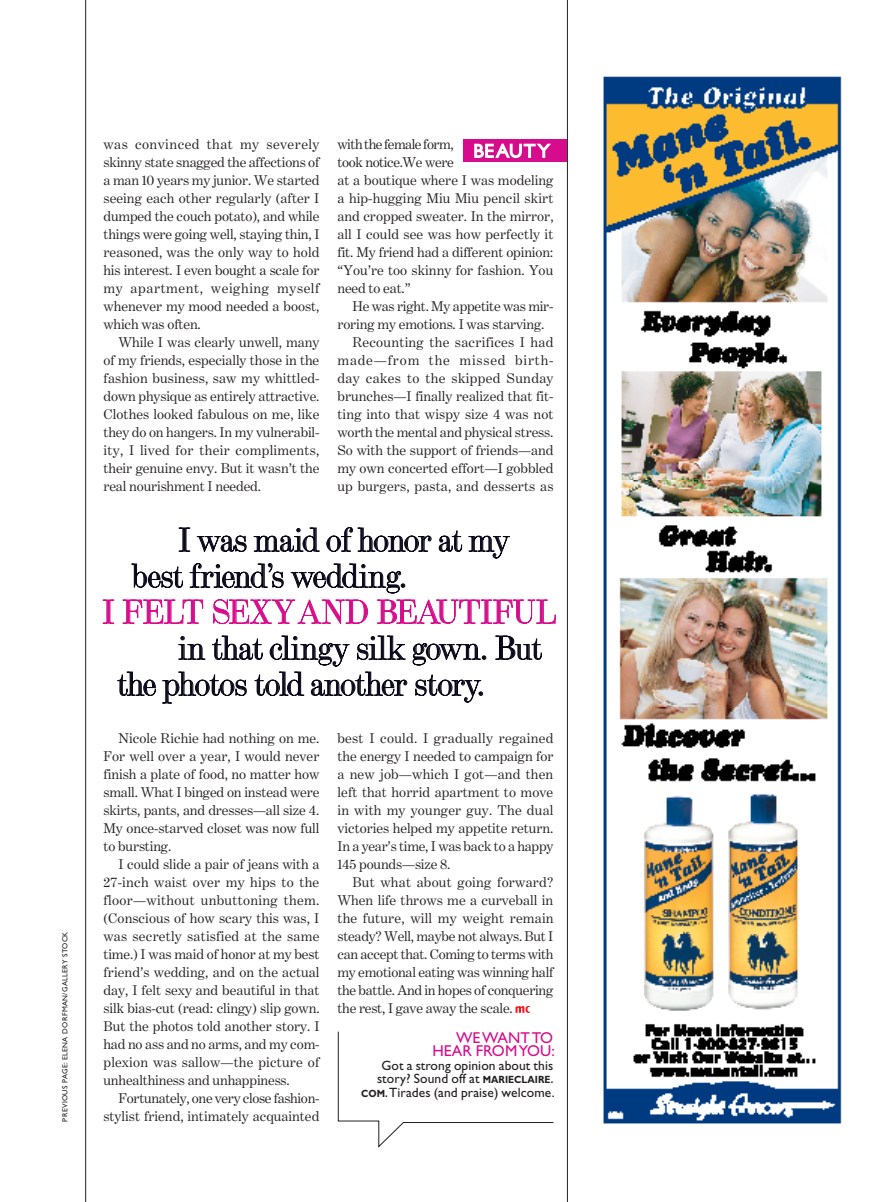
<style>
.page{position:relative;width:891px;height:1202px;background:#fff}
.page>*{position:absolute;margin:0;border:0;box-sizing:border-box;transform-origin:0 0}
.BODY1_9_5_12_-10{font:100 33px "Old Modern Display";letter-spacing:-.015em;color:#090819}
.BODY1_9_5_12_-10-2{font:100 33px "Old Modern Display";letter-spacing:.01em;color:#090819}
.BODY1_9_5_12_-10-3{font:100 33px "Old Modern Display";letter-spacing:.015em;color:#d70c8c}
.Body{font:15.75px/13.5px "Gill Sans";letter-spacing:.005em;color:#d70c8c;text-align:right}
.BODY1_9_5_12_-10-4{font:14.25px/18px "Benton Modern One";letter-spacing:-.005em;color:#231f20;text-align:justify}
.Body-2{font:13.5px/13.5px "Gill Sans";letter-spacing:.005em;color:#231f20;text-align:right}
.t1{font:7.5px "Gill Sans";letter-spacing:.05em;color:#231f20}
.s1{font-weight:700;font-size:10.5px}
</style>
<div class="page">
<img style="left:603px;top:76px;width:239px;height:1048px">
<hr style="left:567px;top:0;width:1px;height:1202px;background:#231f20">
<hr style="left:85px;top:0;width:1px;height:1202px;background:#231f20">
<svg style="left:516px;top:1005px;width:14px;height:8px"></svg>
<svg style="left:338px;top:1031px;width:216px;height:116px"></svg>
<svg style="left:179px;top:527px;width:11px;height:24px"></svg>
<svg style="left:197px;top:535px;width:50px;height:17px"></svg>
<svg style="left:254px;top:527px;width:66px;height:25px"></svg>
<svg style="left:326px;top:527px;width:106px;height:25px"></svg>
<svg style="left:439px;top:530px;width:23px;height:22px"></svg>
<svg style="left:468px;top:535px;width:42px;height:23px"></svg>
<svg style="left:131px;top:563px;width:52px;height:25px"></svg>
<svg style="left:190px;top:563px;width:94px;height:25px"></svg>
<svg style="left:291px;top:563px;width:114px;height:30px"></svg>
<svg style="left:103px;top:599px;width:11px;height:24px"></svg>
<svg style="left:123px;top:599px;width:80px;height:24px"></svg>
<svg style="left:213px;top:599px;width:155px;height:25px"></svg>
<svg style="left:377px;top:599px;width:179px;height:25px"></svg>
<svg style="left:413px;top:643px;width:73px;height:22px"></svg>
<svg style="left:495px;top:635px;width:47px;height:25px"></svg>
<svg style="left:117px;top:671px;width:39px;height:25px"></svg>
<svg style="left:162px;top:635px;width:245px;height:69px"></svg>
<svg style="left:415px;top:674px;width:68px;height:28px"></svg>
<div style="left:464px;top:140px;width:103px;height:22px;background:#d70c8c"></div>
<svg style="left:474px;top:143px;width:77px;height:16px"></svg>
<p class="t1" style="left:61px;top:1121px;width:191px;rotate:-90deg">previous page: Elena Dorfman/gallery stock</p>
<p class="BODY1_9_5_12_-10-4" style="left:104px;top:135px;width:218px">was convinced that my severely skinny state snagged the affections of a man 10 years my junior. We started seeing each other regularly (after I dumped the couch potato), and while things were going well, staying thin, I reasoned, was the only way to hold his interest. I even bought a scale for my apartment, weighing myself whenever my mood needed a boost, which was often.</p>
<p class="BODY1_9_5_12_-10-4" style="left:104px;top:333px;width:218px;text-indent:15px">While I was clearly unwell, many of my friends, especially those in the fashion business, saw my whittled&shy;down physique as entirely attractive.<br>Clothes looked fabulous on me, like they do on hangers. In my vulnerabil&shy;ity, I lived for their compliments, their genuine envy. But it wasn’t the real nourishment I needed.</p>
<p class="BODY1_9_5_12_-10-4" style="left:338px;top:135px;width:218px;text-align:left">with the female form,<br>took notice.We were<br>at a boutique where I was modeling a hip-hugging Miu Miu pencil skirt and cropped sweater. In the mirror, all I could see was how perfectly it fit. My friend had a different opinion: “You’re too skinny for fashion. You need to eat.”</p>
<p class="BODY1_9_5_12_-10-4" style="left:338px;top:297px;width:218px;text-indent:15px">He was right. My appetite was mir&shy;roring my emotions. I was starving.</p>
<p class="BODY1_9_5_12_-10-4" style="left:338px;top:333px;width:218px;text-indent:15px">Recounting the sacrifices I had made—from the missed birth&shy;day cakes to the skipped Sunday brunches—I finally realized that fit&shy;ting into that wispy size 4 was not worth the mental and physical stress.<br>So with the support of friends—and my own concerted effort—I gobbled up burgers, pasta, and desserts as</p>
<p class="BODY1_9_5_12_-10" style="left:178px;top:521px;width:333px">I was maid of honor at my</p>
<p class="BODY1_9_5_12_-10" style="left:132px;top:557px;width:277px">best friend’s wedding.</p>
<p class="BODY1_9_5_12_-10-3" style="left:102px;top:593px;width:455px">I felt sexy and beautiful</p>
<p class="BODY1_9_5_12_-10-2" style="left:178px;top:629px;width:365px">in that clingy silk gown. But</p>
<p class="BODY1_9_5_12_-10" style="left:117px;top:665px;width:369px">the photos told another story.</p>
<p class="BODY1_9_5_12_-10-4" style="left:104px;top:729px;width:217px;text-indent:15px">Nicole Richie had nothing on me.<br>For well over a year, I would never finish a plate of food, no matter how small. What I binged on instead were skirts, pants, and dresses—all size 4.<br>My once-starved closet was now full to bursting.</p>
<p class="BODY1_9_5_12_-10-4" style="left:104px;top:855px;width:218px;text-indent:15px">I could slide a pair of jeans with a 27-inch waist over my hips to the floor—without unbuttoning them. (Conscious of how scary this was, I was secretly satisfied at the same time.) I was maid of honor at my best friend’s wedding, and on the actual day, I felt sexy and beautiful in that silk bias-cut (read: clingy) slip gown.<br>But the photos told another story. I had no ass and no arms, and my com&shy;plexion was sallow—the picture of unhealthiness and unhappiness.</p>
<p class="BODY1_9_5_12_-10-4" style="left:104px;top:1089px;width:217px;text-align:right">Fortunately, one very close fashion&shy;stylist friend, intimately acquainted</p>
<p class="BODY1_9_5_12_-10-4" style="left:338px;top:729px;width:218px">best I could. I gradually regained the energy I needed to campaign for a new job—which I got—and then left that horrid apartment to move in with my younger guy. The dual victories helped my appetite return.<br>In a year’s time, I was back to a happy 145 pounds—size 8.</p>
<p class="BODY1_9_5_12_-10-4" style="left:338px;top:873px;width:218px;text-indent:15px">But what about going forward?<br>When life throws me a curveball in the future, will my weight remain steady? Well, maybe not always. But I can accept that. Coming to terms with my emotional eating was winning half the battle. And in hopes of conquering the rest, I gave away the scale.</p>
<p class="Body" style="left:432px;top:1030px;width:124px">WE WANT TO<br>HEAR FROM YOU:</p>
<p class="Body-2" style="left:361px;top:1058px;width:195px">Got a strong opinion about this story? Sound off at <span class="s1">MARIECLAIRE.<br>COM.</span> Tirades (and praise) welcome.</p>
</div>
